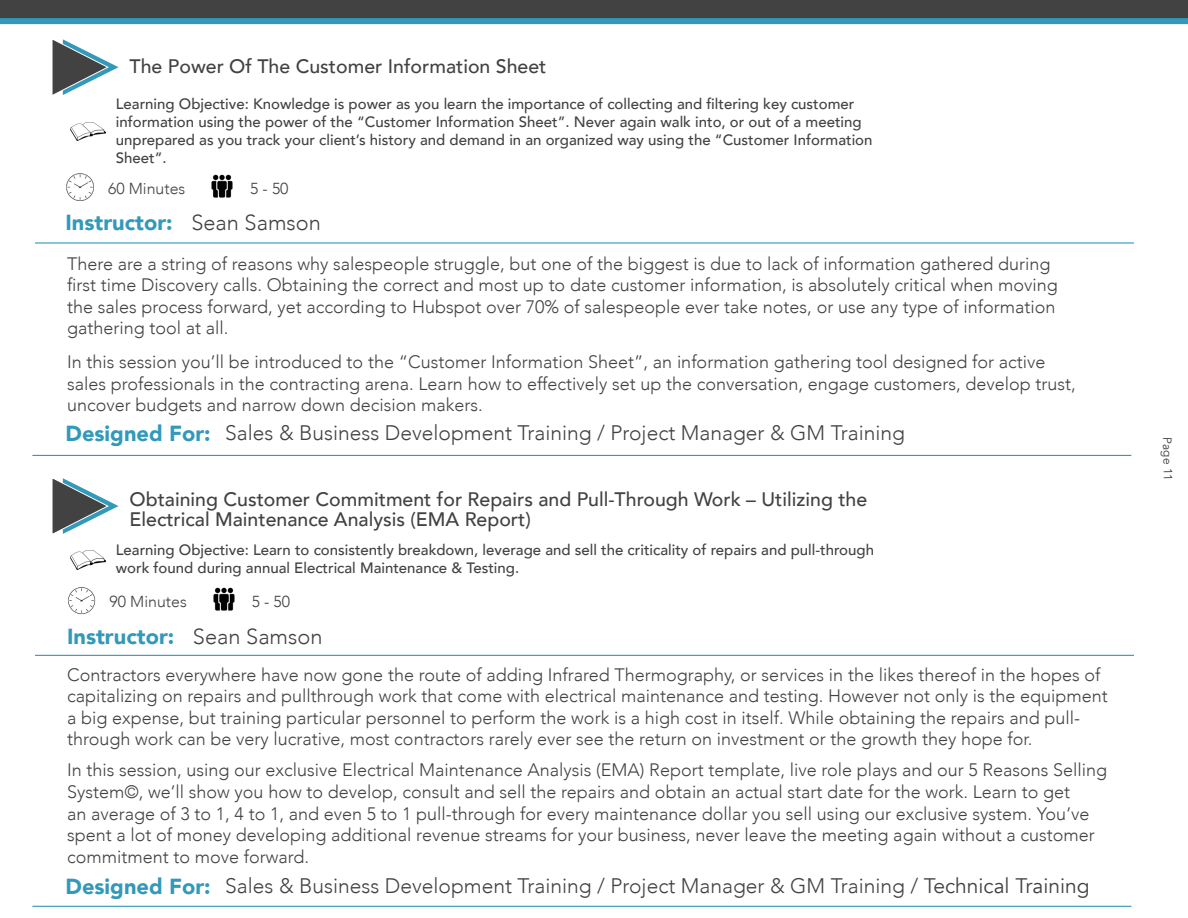
<style>
.page{position:relative;width:1188px;height:918px;background:#fff}
.page>*{position:absolute;margin:0;border:0;box-sizing:border-box;transform-origin:0 0}
.t1{font:900 21.75px "Avenir";color:#3299ba}
.t2{font:300 21.75px "Avenir";color:#424242}
.t3{font:300 21px "Avenir";color:#424242}
.t4{font:500 19.5px/19.5px "Avenir";color:#424242}
.t5{font:300 18px/21.6px "Avenir";color:#424242}
.t6{font:300 15.9px "Avenir";color:#424242}
.t7{font:500 15px/18px "Avenir";color:#424242}
.t8{font:12px "Avenir";color:#424242}
.s1{font-weight:400}
</style>
<div class="page">
<svg style="left:0;top:0;width:1188px;height:24px;background:#3e575f"></svg>
<svg style="left:52px;top:39px;width:67px;height:56px"></svg>
<img style="left:70px;top:122px;width:36px;height:19px">
<hr style="left:35px;top:242px;width:1099px;height:2px;background:#3299ba">
<hr style="left:32px;top:455px;width:1099px;height:1px;background:#3299ba">
<svg style="left:52px;top:478px;width:67px;height:56px"></svg>
<img style="left:70px;top:551px;width:36px;height:18px">
<hr style="left:35px;top:655px;width:1099px;height:1px;background:#3299ba">
<hr style="left:32px;top:906px;width:1099px;height:1px;background:#3299ba">
<img style="left:211px;top:174px;width:22px;height:24px">
<img style="left:66px;top:173px;width:28px;height:28px">
<img style="left:213px;top:587px;width:22px;height:24px">
<img style="left:68px;top:587px;width:28px;height:28px">
<p class="t4" style="left:130px;top:55px;width:418px">The Power Of The Customer Information Sheet</p>
<p class="t7" style="left:116px;top:94px;width:758px">Learning Objective: Knowledge is power as you learn the importance of collecting and filtering key customer information using the power of the “Customer Information Sheet”. Never again walk into, or out of a meeting unprepared as you track your client’s history and demand in an organized way using the “Customer Information Sheet”.</p>
<p class="t6" style="left:108px;top:179px;width:79px">60 Minutes</p>
<p class="t6" style="left:250px;top:179px;width:40px">5 - 50</p>
<p class="t1" style="left:66px;top:204px;width:109px">Instructor:</p>
<p class="t2" style="left:191px;top:210px;width:131px">Sean Samson</p>
<p class="t5" style="left:67px;top:253px;width:992px">There are a string of reasons why salespeople struggle, but one of the biggest is due to lack of information gathered during first time Discovery calls. Obtaining the correct and most up to date customer information, is absolutely critical when moving the sales process forward, yet according to Hubspot over 70% of salespeople ever take notes, or use any type of information gathering tool at all.</p>
<p class="t5" style="left:67px;top:351px;width:1010px">In this session you’ll be introduced to the “Customer Information Sheet”, an information gathering tool designed for active sales professionals in the contracting arena. Learn how to effectively set up the conversation, engage customers, develop trust, uncover budgets and narrow down decision makers.</p>
<p class="t1" style="left:66px;top:415px;width:147px">Designed For:</p>
<p class="t3" style="left:225px;top:421px;width:681px">Sales &amp; Business Development Training / Project Manager &amp; GM Training</p>
<p class="t4" style="left:130px;top:489px;width:739px">Obtaining Customer Commitment for Repairs and Pull-Through Work – Utilizing the<br>Electrical Maintenance Analysis (EMA Report)</p>
<p class="t7" style="left:116px;top:540px;width:760px">Learning Objective: Learn to consistently breakdown, leverage and sell the criticality of repairs and pull-through work found during annual Electrical Maintenance &amp; Testing.</p>
<p class="t6" style="left:110px;top:592px;width:79px">90 Minutes</p>
<p class="t6" style="left:252px;top:592px;width:40px">5 - 50</p>
<p class="t1" style="left:67px;top:617px;width:109px">Instructor:</p>
<p class="t2" style="left:193px;top:623px;width:131px">Sean Samson</p>
<p class="t5" style="left:67px;top:664px;width:1042px">Contractors everywhere have now gone the route of adding Infrared Thermography, or services in the likes thereof in the hopes of capitalizing on repairs and pullthrough work that come with electrical maintenance and testing. However not only is the equipment a big expense, but training particular personnel to perform the work is a high cost in itself. While obtaining the repairs and pull&shy;through work can be very lucrative, most contractors rarely ever see the return on investment or the growth they hope for.</p>
<p class="t5" style="left:67px;top:759px;width:1042px">In this session, using our exclusive Electrical Maintenance Analysis (EMA) Report template, live role plays and our 5 Reasons Selling System©, we’ll show you how to develop, consult and sell the repairs and obtain an actual start date for the work. Learn to get<br>an average of 3 to 1, 4 to 1, and even 5 to 1 pull-through for every maintenance dollar you sell using our exclusive system. You’ve spent a lot of money developing additional revenue streams for your business, never leave the meeting again without a customer commitment to move forward.</p>
<p class="t1" style="left:66px;top:867px;width:147px">Designed For:</p>
<p class="t3" style="left:225px;top:873px;width:866px">Sales &amp; Business Development Training / Project Manager &amp; GM Training / <span class="s1">Technical Training</span></p>
<p class="t8" style="left:1174px;top:437px;width:45px;rotate:89deg">Page 11</p>
</div>
